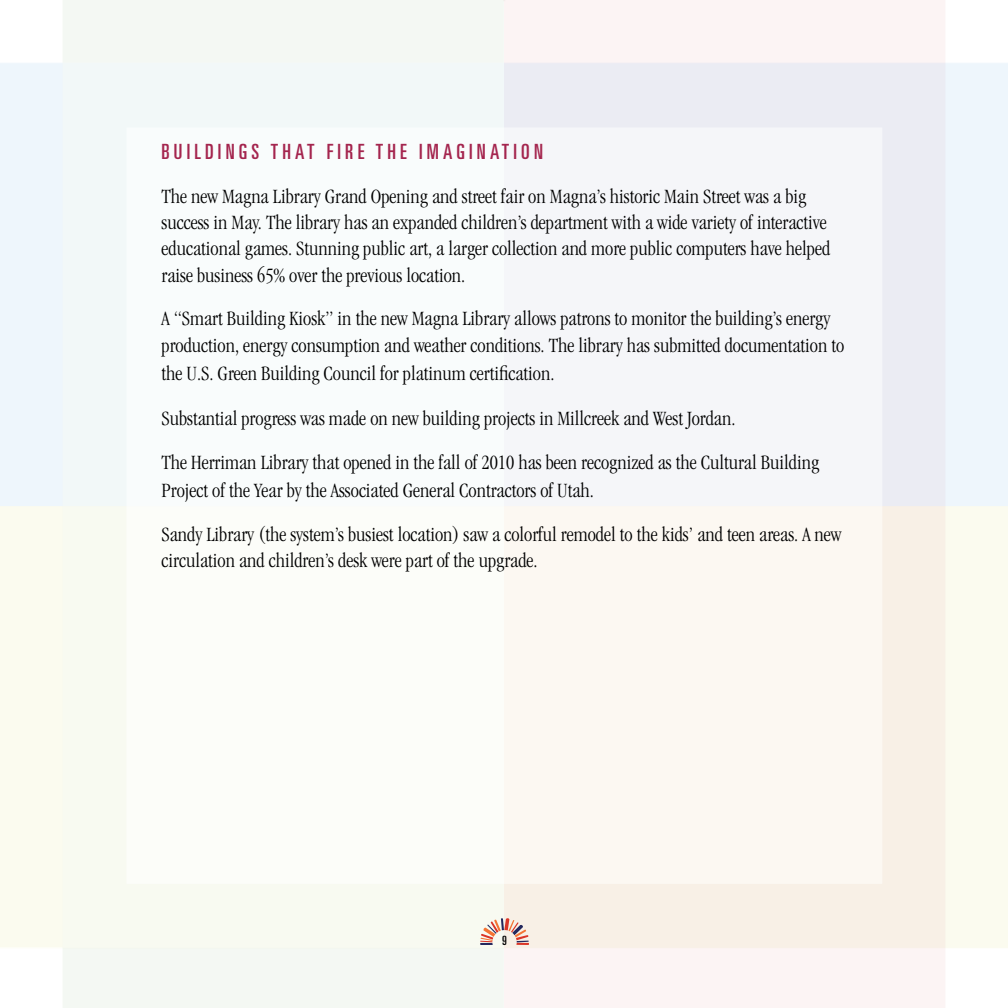
<style>
.page{position:relative;width:1008px;height:1008px;background:#fff}
.page>*{position:absolute;margin:0;border:0;box-sizing:border-box;transform-origin:0 0}
.t1{font:300 condensed 21px/26.2px "Garamond";color:#000}
.t2{font:ultra-condensed 21px "Univers";letter-spacing:.2em;color:#a4254e}
.t3{font:ultra-condensed 12.78px "Univers";color:#000}
</style>
<div class="page">
<svg style="left:480px;top:918px;width:49px;height:27px"></svg>
<p class="t2" style="left:162px;top:140px;width:24px">BUILDINGS</p>
<p class="t2" style="left:271px;top:140px;width:23px">THAT</p>
<p class="t2" style="left:327px;top:140px;width:21px">FIRE</p>
<p class="t2" style="left:376px;top:140px;width:12px">THE</p>
<p class="t2" style="left:419px;top:140px;width:21px">IMAGINATION</p>
<p class="t1" style="left:162px;top:183px;width:670px">The new Magna Library Grand Opening and street fair on Magna’s historic Main Street was a big success in May. The library has an expanded children’s department with a wide variety of interactive educational games. Stunning public art, a larger collection and more public computers have helped raise business 65% over the previous location.</p>
<p class="t1" style="left:162px;top:305px;width:684px;line-height:27.1px">A “Smart Building Kiosk” in the new Magna Library allows patrons to monitor the building’s energy production, energy consumption and weather conditions. The library has submitted documentation to the U.S. Green Building Council for platinum certification.</p>
<p class="t1" style="left:162px;top:397px;width:659px;line-height:43.8px">Substantial progress was made on new building projects in Millcreek and West Jordan.<br>The Herriman Library that opened in the fall of 2010 has been recognized as the Cultural Building</p>
<p class="t1" style="left:162px;top:468px;width:681px;line-height:43.8px">Project of the Year by the Associated General Contractors of Utah.<br>Sandy Library (the system’s busiest location) saw a colorful remodel to the kids’ and teen areas. A new</p>
<p class="t1" style="left:162px;top:547px;width:378px">circulation and children’s desk were part of the upgrade.</p>
<p class="t3" style="left:502px;top:933px;width:6px">9</p>
</div>
